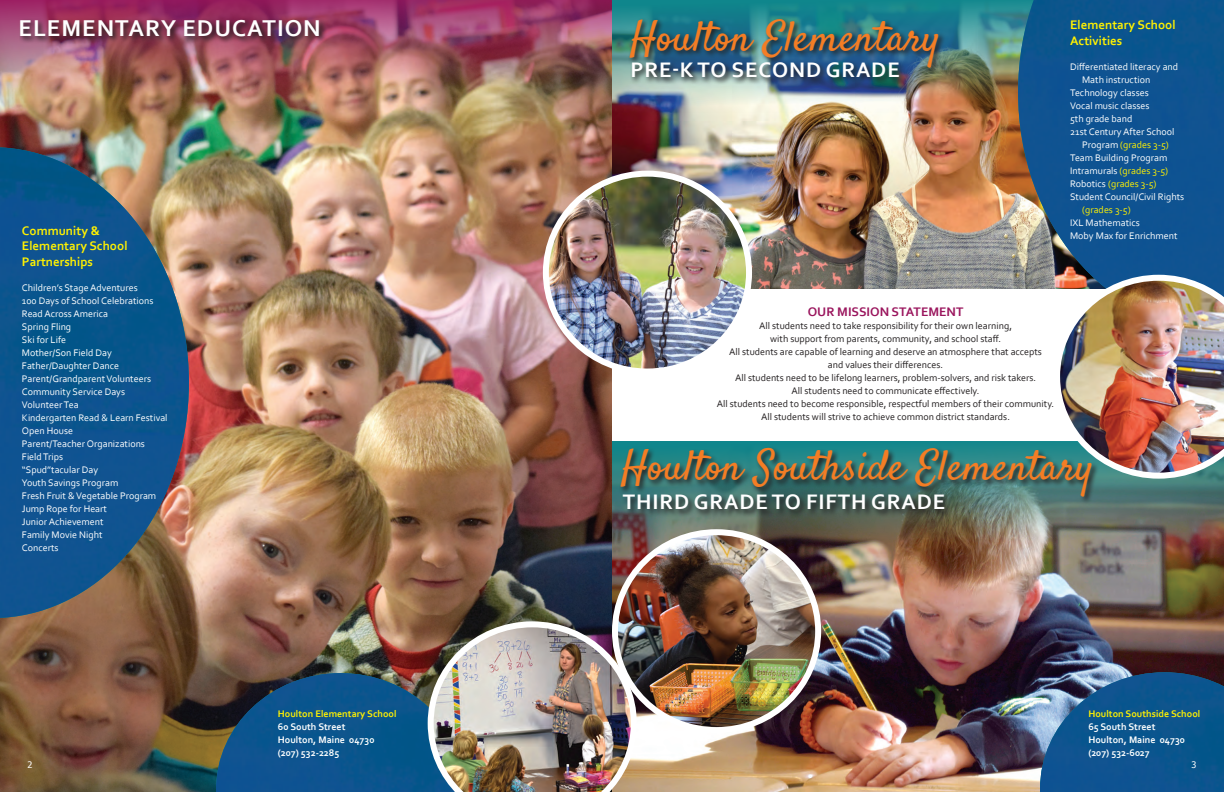
<style>
.page{position:relative;width:1224px;height:792px;background:#fff}
.page>*{position:absolute;margin:0;border:0;box-sizing:border-box;transform-origin:0 0}
.t1{font:42px "Satisfy";color:#f47d25}
.t2{font:700 24px "Corbel";letter-spacing:.04em;color:#fff}
.t3{font:700 22px "Corbel";letter-spacing:.04em;color:#fff}
.t4{font:700 13px/15.6px "Corbel";color:#fff101}
.t5{font:700 13px "Corbel";color:#9a155d}
.t6{font:10px/13px "Corbel";color:#fff}
.t7{font:10px/13px "Corbel";color:#231f20;text-align:center}
.t8{font:700 10px/13px "Corbel";color:#fff101}
.t9{font:700 10px "Corbel";color:#fff}
.t10{font:10px "Corbel";color:#fff101}
.t11{font:9px "Tahoma";color:#fff}
.s1{color:#fff}
.s2{color:#fff101}
</style>
<div class="page">
<img style="left:612px;top:554px;width:612px;height:238px">
<img style="left:612px;top:441px;width:612px;height:113px">
<img style="left:612px;top:113px;width:406px;height:176px">
<img style="left:612px;top:0;width:406px;height:113px">
<img style="left:0;top:103px;width:612px;height:689px">
<img style="left:628px;top:17px;width:318px;height:59px">
<svg style="left:621px;top:505px;width:331px;height:13px;background:#4a5a51"></svg>
<img style="left:630px;top:60px;width:277px;height:26px">
<img style="left:0;top:147px;width:189px;height:471px">
<img style="left:1018px;top:0;width:206px;height:289px">
<svg style="left:619px;top:446px;width:481px;height:59px;background:#336e6c"></svg>
<img style="left:615px;top:532px;width:203px;height:198px">
<div style="left:612px;top:529px;width:209px;height:204px;border:6px solid #fff;border-radius:50%"></div>
<img style="left:1054px;top:275px;width:170px;height:204px">
<img style="left:546px;top:174px;width:203px;height:198px">
<div style="left:543px;top:171px;width:209px;height:204px;border:6px solid #fff;border-radius:50%"></div>
<img style="left:0;top:0;width:612px;height:103px">
<svg style="left:19px;top:18px;width:308px;height:26px;background:#79354e"></svg>
<img style="left:1040px;top:672px;width:184px;height:120px">
<img style="left:216px;top:621px;width:421px;height:171px">
<p class="t2" style="left:18px;top:13px;width:304px">ELEMENTARY EDUCATION</p>
<p class="t4" style="left:22px;top:222px;width:107px">Community &amp;<br>Elementary School<br>Partnerships</p>
<p class="t6" style="left:22px;top:281px;width:117px">Children’s Stage Adventures</p>
<p class="t6" style="left:22px;top:294px;width:133px">100 Days of School Celebrations</p>
<p class="t6" style="left:22px;top:307px;width:88px">Read Across America</p>
<p class="t6" style="left:22px;top:320px;width:51px">Spring Fling</p>
<p class="t6" style="left:22px;top:333px;width:46px">Ski for Life</p>
<p class="t6" style="left:22px;top:346px;width:91px">Mother/Son Field Day</p>
<p class="t6" style="left:22px;top:359px;width:99px">Father/Daughter Dance</p>
<p class="t6" style="left:22px;top:372px;width:131px">Parent/Grandparent Volunteers</p>
<p class="t6" style="left:22px;top:385px;width:105px">Community Service Days</p>
<p class="t6" style="left:22px;top:398px;width:58px">Volunteer Tea</p>
<p class="t6" style="left:22px;top:411px;width:147px">Kindergarten Read &amp; Learn Festival</p>
<p class="t6" style="left:22px;top:424px;width:53px">Open House</p>
<p class="t6" style="left:22px;top:437px;width:125px">Parent/Teacher Organizations</p>
<p class="t6" style="left:22px;top:450px;width:43px">Field Trips</p>
<p class="t6" style="left:22px;top:463px;width:78px">“Spud”tacular Day</p>
<p class="t6" style="left:22px;top:476px;width:98px">Youth Savings Program</p>
<p class="t6" style="left:22px;top:489px;width:136px">Fresh Fruit &amp; Vegetable Program</p>
<p class="t6" style="left:22px;top:502px;width:87px">Jump Rope for Heart</p>
<p class="t6" style="left:22px;top:515px;width:83px">Junior Achievement</p>
<p class="t6" style="left:22px;top:528px;width:82px">Family Movie Night</p>
<p class="t6" style="left:22px;top:541px;width:38px">Concerts</p>
<p class="t11" style="left:27px;top:759px;width:6px">2</p>
<p class="t8" style="left:278px;top:707px;width:120px">Houlton Elementary School<br><span class="s1">60 South Street</span></p>
<p class="t9" style="left:278px;top:733px;width:98px">Houlton, Maine 04730</p>
<p class="t9" style="left:278px;top:746px;width:63px">(207) 532-2285</p>
<p class="t1" style="left:630px;top:10px;width:312px">Houlton Elementary</p>
<p class="t3" style="left:630px;top:56px;width:271px">PRE-K TO SECOND GRADE</p>
<p class="t4" style="left:1070px;top:17px;width:107px">Elementary School<br>Activities</p>
<p class="t6" style="left:1082px;top:60px;width:98px;text-indent:-12px">Differentiated literacy and<br>Math instruction</p>
<p class="t6" style="left:1070px;top:86px;width:80px">Technology classes</p>
<p class="t6" style="left:1070px;top:99px;width:81px">Vocal music classes</p>
<p class="t6" style="left:1070px;top:112px;width:64px">5th grade band</p>
<p class="t6" style="left:1082px;top:125px;width:94px;text-indent:-12px">21st Century After School<br>Program <span class="s2">(grades 3-5)</span></p>
<p class="t6" style="left:1070px;top:151px;width:99px">Team Building Program</p>
<p class="t6" style="left:1070px;top:164px;width:100px">Intramurals <span class="s2">(grades 3-5)</span></p>
<p class="t10" style="left:1070px;top:177px;width:88px"><span class="s1">Robotics</span> (grades 3-5)</p>
<p class="t6" style="left:1082px;top:190px;width:104px;text-indent:-12px">Student Council/Civil Rights <span class="s2">(grades 3-5)</span></p>
<p class="t6" style="left:1070px;top:216px;width:71px">IXL Mathematics</p>
<p class="t6" style="left:1070px;top:229px;width:109px">Moby Max for Enrichment</p>
<p class="t5" style="left:808px;top:303px;width:157px">OUR MISSION STATEMENT</p>
<p class="t7" style="left:759px;top:319px;width:254px">All students need to take responsibility for their own learning, with support from parents, community, and school staff.</p>
<p class="t7" style="left:729px;top:345px;width:314px">All students are capable of learning and deserve an atmosphere that accepts and values their differences.</p>
<p class="t7" style="left:735px;top:371px;width:303px">All students need to be lifelong learners, problem-solvers, and risk takers.</p>
<p class="t7" style="left:792px;top:384px;width:190px">All students need to communicate effectively.</p>
<p class="t7" style="left:717px;top:397px;width:339px">All students need to become responsible, respectful members of their community.</p>
<p class="t7" style="left:761px;top:410px;width:250px">All students will strive to achieve common district standards.</p>
<p class="t1" style="left:621px;top:440px;width:474px">Houlton Southside Elementary</p>
<p class="t3" style="left:623px;top:489px;width:324px">THIRD GRADE TO FIFTH GRADE</p>
<p class="t8" style="left:1088px;top:707px;width:113px">Houlton Southside School<br><span class="s1">65 South Street</span></p>
<p class="t9" style="left:1088px;top:734px;width:98px">Houlton, Maine 04730</p>
<p class="t9" style="left:1088px;top:747px;width:63px">(207) 532-6027</p>
<p class="t11" style="left:1192px;top:759px;width:6px">3</p>
</div>
